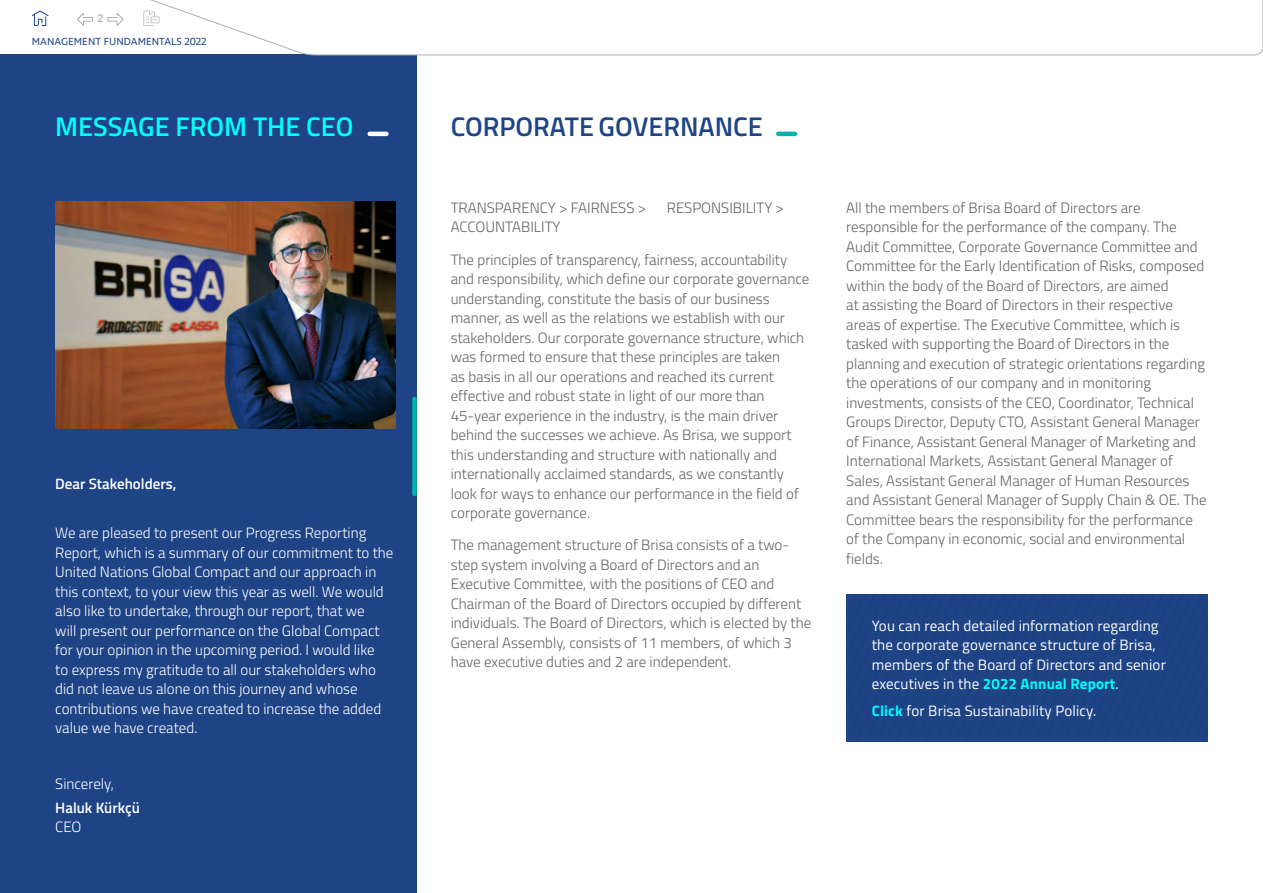
<style>
.page{position:relative;width:1263px;height:893px;background:#fff}
.page>*{position:absolute;margin:0;border:0;box-sizing:border-box;transform-origin:0 0}
.t1{font:600 27px "Titillium";color:#1e4486}
.t2{font:600 27px "Titillium";color:#0ff}
.t3{font:300 15px/19.5px "Titillium";color:#636466}
.t4{font:300 15px/19.5px "Titillium";color:#fff}
.t5{font:15px/19.5px "Titillium";letter-spacing:.01em;color:#fff}
.t6{font:600 15px "Titillium";color:#fff}
.t7{font:10.5px "Ingra";color:#1e4486}
.t8{font:600 10.5px "Open Sans";color:#adafb2}
.s1{font-weight:700;color:#0ff}
</style>
<div class="page">
<div style="left:0;top:0;width:417px;height:893px;background:#1e4486"></div>
<hr style="left:370px;top:132px;width:16px;height:4px;background:#fff">
<img style="left:55px;top:202px;width:340px;height:227px">
<hr style="left:778px;top:132px;width:17px;height:4px;background:#00b3ad">
<div style="left:412px;top:399px;width:5px;height:95px;background:#00b3ad"></div>
<div style="left:846px;top:594px;width:362px;height:147px;background:#1e4486"></div>
<div style="left:0;top:0;width:375px;height:54px;background:#fff"></div>
<svg style="left:144px;top:0;width:1119px;height:56px"></svg>
<svg style="left:143px;top:11px;width:16px;height:15px"></svg>
<svg style="left:31px;top:10px;width:18px;height:16px"></svg>
<svg style="left:107px;top:13px;width:17px;height:13px"></svg>
<svg style="left:77px;top:13px;width:16px;height:13px"></svg>
<p class="t8" style="left:97px;top:11px;width:8px">2</p>
<p class="t7" style="left:32px;top:35px;width:176px">MANAGEMENT FUNDAMENTALS 2022</p>
<h1 class="t2" style="left:55px;top:106px;width:300px">MESSAGE FROM THE CEO</h1>
<h1 class="t1" style="left:451px;top:106px;width:314px">CORPORATE GOVERNANCE</h1>
<p class="t6" style="left:55px;top:472px;width:123px">Dear Stakeholders,</p>
<p class="t4" style="left:55px;top:522px;width:340px">We are pleased to present our Progress Reporting Report, which is a summary of our commitment to the United Nations Global Compact and our approach in this context, to your view this year as well. We would also like to undertake, through our report, that we<br>will present our performance on the Global Compact for your opinion in the upcoming period. I would like<br>to express my gratitude to all our stakeholders who did not leave us alone on this journey and whose contributions we have created to increase the added value we have created.</p>
<p class="t4" style="left:55px;top:773px;width:60px">Sincerely,</p>
<p class="t6" style="left:55px;top:796px;width:86px">Haluk Kürkçü</p>
<p class="t4" style="left:55px;top:817px;width:28px">CEO</p>
<p class="t3" style="left:451px;top:197px;width:197px">TRANSPARENCY &gt; FAIRNESS &gt;</p>
<p class="t3" style="left:667px;top:197px;width:119px">RESPONSIBILITY &gt;</p>
<p class="t3" style="left:451px;top:210px;width:338px;line-height:32.2px">ACCOUNTABILITY<br>The principles of transparency, fairness, accountability</p>
<p class="t3" style="left:451px;top:268px;width:360px">and responsibility, which define our corporate governance understanding, constitute the basis of our business manner, as well as the relations we establish with our stakeholders. Our corporate governance structure, which was formed to ensure that these principles are taken<br>as basis in all our operations and reached its current effective and robust state in light of our more than 45-year experience in the industry, is the main driver behind the successes we achieve. As Brisa, we support this understanding and structure with nationally and internationally acclaimed standards, as we constantly look for ways to enhance our performance in the field of corporate governance.</p>
<p class="t3" style="left:451px;top:535px;width:362px">The management structure of Brisa consists of a two&shy;step system involving a Board of Directors and an Executive Committee, with the positions of CEO and Chairman of the Board of Directors occupied by different individuals. The Board of Directors, which is elected by the General Assembly, consists of 11 members, of which 3 have executive duties and 2 are independent.</p>
<p class="t3" style="left:846px;top:197px;width:362px">All the members of Brisa Board of Directors are responsible for the performance of the company. The Audit Committee, Corporate Governance Committee and Committee for the Early Identification of Risks, composed within the body of the Board of Directors, are aimed<br>at assisting the Board of Directors in their respective areas of expertise. The Executive Committee, which is tasked with supporting the Board of Directors in the planning and execution of strategic orientations regarding the operations of our company and in monitoring investments, consists of the CEO, Coordinator, Technical Groups Director, Deputy CTO, Assistant General Manager of Finance, Assistant General Manager of Marketing and International Markets, Assistant General Manager of Sales, Assistant General Manager of Human Resources and Assistant General Manager of Supply Chain &amp; OE. The Committee bears the responsibility for the performance of the Company in economic, social and environmental fields.</p>
<p class="t5" style="left:872px;top:615px;width:296px">You can reach detailed information regarding the corporate governance structure of Brisa, members of the Board of Directors and senior executives in the <span class="s1">2022 Annual Report</span>.</p>
<p class="t5" style="left:872px;top:700px;width:226px"><span class="s1">Click</span> for Brisa Sustainability Policy.</p>
</div>
